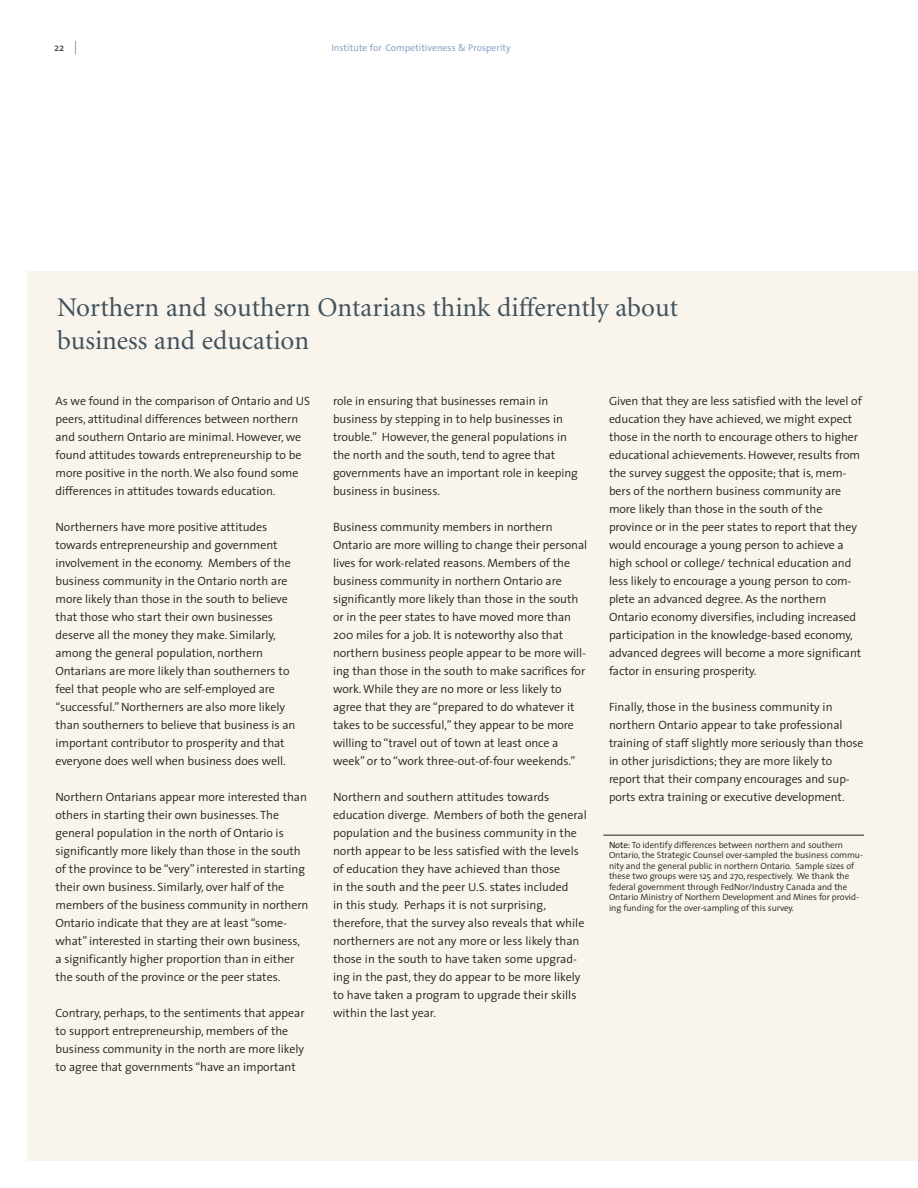
<style>
.page{position:relative;width:918px;height:1188px;background:#fff}
.page>*{position:absolute;margin:0;border:0;box-sizing:border-box;transform-origin:0 0}
.t1{font:27px/33px "Minion";color:#41525c}
.t2{font:300 12px/18px "The Sans";letter-spacing:-.005em;color:#231f20}
.t3{font:600 10.5px "The Sans";color:#41525c}
.t4{font:9.75px "The Sans";color:#91a2c9}
.t5{font:300 9px/10.5px "The Sans";letter-spacing:-.005em;color:#231f20}
.s1{font-weight:200;font-size:13.5px}
.s2{font-weight:400}
</style>
<div class="page">
<div style="left:27px;top:272px;width:891px;height:889px;background:#f9f5ec"></div>
<hr style="left:603px;top:835px;width:261px;height:1px;background:#231f20">
<p class="t3" style="left:54px;top:43px;width:25px">22 <span class="s1">|</span></p>
<p class="t4" style="left:331px;top:44px;width:181px">Institute for Competitiveness &amp; Prosperity</p>
<h1 class="t1" style="left:57px;top:293px;width:623px">Northern and southern Ontarians think differently about business and education</h1>
<p class="t2" style="left:56px;top:393px;width:256px">As we found in the comparison of Ontario and US peers, attitudinal differences between northern and southern Ontario are minimal. However, we found attitudes towards entrepreneurship to be more positive in the north. We also found some differences in attitudes towards education.</p>
<p class="t2" style="left:56px;top:519px;width:242px">Northerners have more positive attitudes towards entrepreneurship and government involvement in the economy. Members of the business community in the Ontario north are more likely than those in the south to believe that those who start their own businesses deserve all the money they make. Similarly, among the general population, northern Ontarians are more likely than southerners to feel that people who are self-employed are “successful.” Northerners are also more likely than southerners to believe that business is an important contributor to prosperity and that everyone does well when business does well.</p>
<p class="t2" style="left:56px;top:789px;width:255px">Northern Ontarians appear more interested than others in starting their own businesses. The general population in the north of Ontario is significantly more likely than those in the south of the province to be “very” interested in starting their own business. Similarly, over half of the members of the business community in northern Ontario indicate that they are at least “some&shy;what” interested in starting their own business, a significantly higher proportion than in either the south of the province or the peer states.</p>
<p class="t2" style="left:56px;top:1005px;width:251px">Contrary, perhaps, to the sentiments that appear to support entrepreneurship, members of the business community in the north are more likely to agree that governments “have an important</p>
<p class="t2" style="left:333px;top:393px;width:246px">role in ensuring that businesses remain in business by stepping in to help businesses in trouble.” However, the general populations in the north and the south, tend to agree that governments have an important role in keeping business in business.</p>
<p class="t2" style="left:333px;top:519px;width:256px">Business community members in northern Ontario are more willing to change their personal lives for work-related reasons. Members of the business community in northern Ontario are significantly more likely than those in the south or in the peer states to have moved more than 200 miles for a job. It is noteworthy also that northern business people appear to be more will&shy;ing than those in the south to make sacrifices for work. While they are no more or less likely to agree that they are “prepared to do whatever it takes to be successful,” they appear to be more willing to “travel out of town at least once a week” or to “work three-out-of-four weekends.”</p>
<p class="t2" style="left:333px;top:789px;width:255px">Northern and southern attitudes towards education diverge. Members of both the general population and the business community in the north appear to be less satisfied with the levels of education they have achieved than those<br>in the south and the peer U.S. states included<br>in this study. Perhaps it is not surprising, therefore, that the survey also reveals that while northerners are not any more or less likely than those in the south to have taken some upgrad&shy;ing in the past, they do appear to be more likely to have taken a program to upgrade their skills within the last year.</p>
<p class="t2" style="left:609px;top:393px;width:254px">Given that they are less satisfied with the level of education they have achieved, we might expect those in the north to encourage others to higher educational achievements. However, results from the survey suggest the opposite; that is, mem&shy;bers of the northern business community are more likely than those in the south of the province or in the peer states to report that they would encourage a young person to achieve a high school or college/ technical education and less likely to encourage a young person to com&shy;plete an advanced degree. As the northern Ontario economy diversifies, including increased participation in the knowledge-based economy, advanced degrees will become a more significant factor in ensuring prosperity.</p>
<p class="t2" style="left:609px;top:699px;width:256px">Finally, those in the business community in northern Ontario appear to take professional training of staff slightly more seriously than those in other jurisdictions; they are more likely to report that their company encourages and sup&shy;ports extra training or executive development.</p>
<p class="t5" style="left:609px;top:840px;width:256px"><span class="s2">Note:</span> To identify differences between northern and southern Ontario, the Strategic Counsel over-sampled the business commu&shy;nity and the general public in northern Ontario. Sample sizes of these two groups were 125 and 270, respectively. We thank the federal government through FedNor/Industry Canada and the Ontario Ministry of Northern Development and Mines for provid&shy;ing funding for the over-sampling of this survey.</p>
</div>
